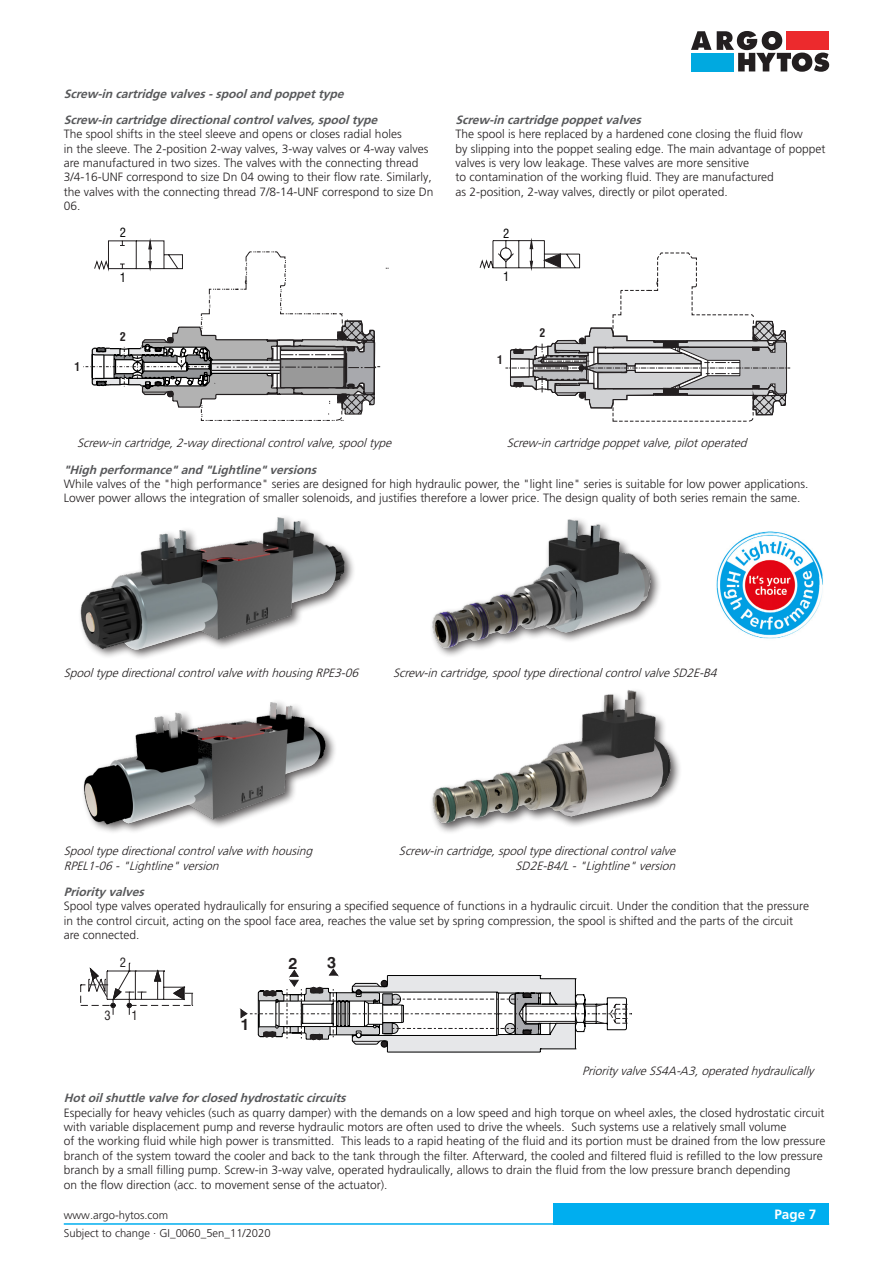
<style>
.page{position:relative;width:893px;height:1263px;background:#fff}
.page>*{position:absolute;margin:0;border:0;box-sizing:border-box;transform-origin:0 0}
.t1{font:700 15.9px "Swiss 721 BTCE";color:#231f20}
.t2{font:700 13.5px "Frutiger LT Pro";color:#fff}
.t3{font:condensed 12.6px "Swiss 721 BTCE";color:#231f20}
.t4{font:condensed 12.45px "Swiss 721 BTCE";color:#000}
._06_Text{font:300 12px/14.4px "Frutiger LT Pro";color:#231f20}
._06_Text_15__R{font:italic 300 12px/14.4px "Frutiger LT Pro";color:#231f20}
._05_Subline_Copytext{font:italic 700 12px "Frutiger LT Pro";color:#57585a}
._06_Text_15{font:italic 300 12px "Frutiger LT Pro";color:#231f20}
.t5{font:700 condensed 11.85px "Swiss 721 BTCE";color:#231f20}
.t6{font:700 condensed 11.7px "Swiss 721 BTCE";color:#231f20}
.t7{font:300 11.25px "Frutiger LT Pro";color:#231f20}
</style>
<div class="page">
<svg style="left:691px;top:31px;width:138px;height:41px"></svg>
<img style="left:432px;top:519px;width:228px;height:137px">
<img style="left:83px;top:702px;width:252px;height:130px">
<img style="left:80px;top:517px;width:274px;height:141px">
<svg style="left:83px;top:240px;width:297px;height:181px"></svg>
<svg style="left:241px;top:969px;width:391px;height:84px"></svg>
<svg style="left:80px;top:962px;width:113px;height:53px"></svg>
<div style="left:429px;top:687px;width:253px;height:148px;background:#231f20;opacity:.75"></div>
<img style="left:429px;top:687px;width:246px;height:143px">
<img style="left:716px;top:531px;width:107px;height:108px">
<svg style="left:479px;top:240px;width:311px;height:182px"></svg>
<div style="left:553px;top:1203px;width:276px;height:22px;background:#00aeef"></div>
<hr style="left:64px;top:1223px;width:765px;height:2px;background:#00aeef">
<p class="_05_Subline_Copytext" style="left:64px;top:87px;width:285px">Screw-in cartridgevalves-spooland poppettype</p>
<p class="_05_Subline_Copytext" style="left:64px;top:113px;width:319px">Screw-in cartridgedirectionalcontrolvalves,spooltype</p>
<p class="_06_Text" style="left:64px;top:127px;width:339px">The spool shifts in the steel sleeve and opens or closes radial holes</p>
<p class="_06_Text" style="left:64px;top:141px;width:371px">in the sleeve. The 2-position 2-way valves, 3-way valves or 4-way valves are manufactured in two sizes. The valves with the connecting thread 3/4-16-UNF correspond to size Dn 04 owing to their flow rate. Similarly, the valves with the connecting thread 7/8-14-UNF correspond to size Dn 06.</p>
<p class="t4" style="left:120px;top:224px;width:8px">2</p>
<p class="t4" style="left:120px;top:268px;width:8px">1</p>
<p class="t5" style="left:75px;top:359px;width:7px">1</p>
<p class="t5" style="left:120px;top:329px;width:8px">2</p>
<p class="_05_Subline_Copytext" style="left:455px;top:113px;width:190px">Screw-in cartridgepoppetvalves</p>
<p class="_06_Text" style="left:455px;top:127px;width:349px">The spool is here replaced by a hardened cone closing the fluid flow</p>
<p class="_06_Text" style="left:455px;top:141px;width:372px">by slipping into the poppet sealing edge. The main advantage of poppet valves is very low leakage. These valves are more sensitive</p>
<p class="_06_Text" style="left:455px;top:170px;width:320px">to contamination of the working fluid. They are manufactured</p>
<p class="_06_Text" style="left:455px;top:185px;width:274px">as 2-position, 2-way valves, directly or pilot operated.</p>
<p class="t4" style="left:503px;top:225px;width:8px">2</p>
<p class="t4" style="left:503px;top:268px;width:8px">1</p>
<p class="t6" style="left:497px;top:352px;width:7px">1</p>
<p class="t6" style="left:540px;top:325px;width:7px">2</p>
<p class="_06_Text_15__R" style="left:77px;top:436px;width:319px">Screw-incartridge,2-waydirectionalcontrolvalve,spooltype</p>
<p class="_06_Text_15" style="left:507px;top:436px;width:245px">Screw-incartridgepoppetvalve,pilotoperated</p>
<p class="_05_Subline_Copytext" style="left:64px;top:462px;width:258px">"High performance"and "Lightline"versions</p>
<p class="_06_Text" style="left:64px;top:477px;width:746px">While valves of the "high performance" series are designed for high hydraulic power, the "light line" series is suitable for low power applications.<br>Lower power allows the integration of smaller solenoids, and justifies therefore a lower price. The design quality of both series remain the same.</p>
<p class="_06_Text_15__R" style="left:64px;top:665px;width:300px">SpooltypedirectionalcontrolvalvewithhousingRPE3-06</p>
<p class="_06_Text_15__R" style="left:393px;top:665px;width:329px">Screw-incartridge,spooltypedirectionalcontrolvalveSD2E-B4</p>
<p class="_06_Text_15__R" style="left:64px;top:844px;width:254px">Spooltypedirectionalcontrolvalvewithhousing<br>RPEL1-06-"Lightline"version</p>
<p class="_06_Text_15__R" style="left:399px;top:844px;width:281px;text-align:right">Screw-incartridge,spooltypedirectionalcontrolvalve<br>SD2E-B4/L-"Lightline"version</p>
<p class="_05_Subline_Copytext" style="left:64px;top:884px;width:85px">Priorityvalves</p>
<p class="_06_Text" style="left:64px;top:899px;width:747px">Spool type valves operated hydraulically for ensuring a specified sequence of functions in a hydraulic circuit. Under the condition that the pressure</p>
<p class="_06_Text" style="left:64px;top:913px;width:731px">in the control circuit, acting on the spool face area, reaches the value set by spring compression, the spool is shifted and the parts of the circuit are connected.</p>
<p class="t3" style="left:120px;top:953px;width:8px">2</p>
<p class="t1" style="left:288px;top:953px;width:11px">2</p>
<p class="t1" style="left:327px;top:952px;width:11px">3</p>
<p class="t3" style="left:105px;top:1007px;width:8px">3</p>
<p class="t3" style="left:132px;top:1007px;width:8px">1</p>
<p class="t1" style="left:240px;top:1013px;width:11px">1</p>
<p class="_06_Text_15" style="left:582px;top:1064px;width:237px">PriorityvalveSS4A-A3,operatedhydraulically</p>
<p class="_05_Subline_Copytext" style="left:64px;top:1091px;width:287px">Hotoilshuttlevalveforclosed hydrostaticcircuits</p>
<p class="_06_Text" style="left:64px;top:1105px;width:762px">Especially for heavy vehicles (such as quarry damper) with the demands on a low speed and high torque on wheel axles, the closed hydrostatic circuit with variable displacement pump and reverse hydraulic motors are often used to drive the wheels. Such systems use a relatively small volume</p>
<p class="_06_Text" style="left:64px;top:1134px;width:763px">of the working fluid while high power is transmitted. This leads to a rapid heating of the fluid and its portion must be drained from the low pressure branch of the system toward the cooler and back to the tank through the filter. Afterward, the cooled and filtered fluid is refilled to the low pressure branch by a small filling pump. Screw-in 3-way valve, operated hydraulically, allows to drain the fluid from the low pressure branch depending</p>
<p class="_06_Text" style="left:64px;top:1177px;width:325px">on the flow direction (acc. to movement sense of the actuator).</p>
<p class="t7" style="left:64px;top:1209px;width:106px">www.argo-hytos.com</p>
<p class="t2" style="left:774px;top:1207px;width:44px">Page 7</p>
<p class="t7" style="left:64px;top:1226px;width:208px">Subject to change · GI_0060_5en_11/2020</p>
</div>
